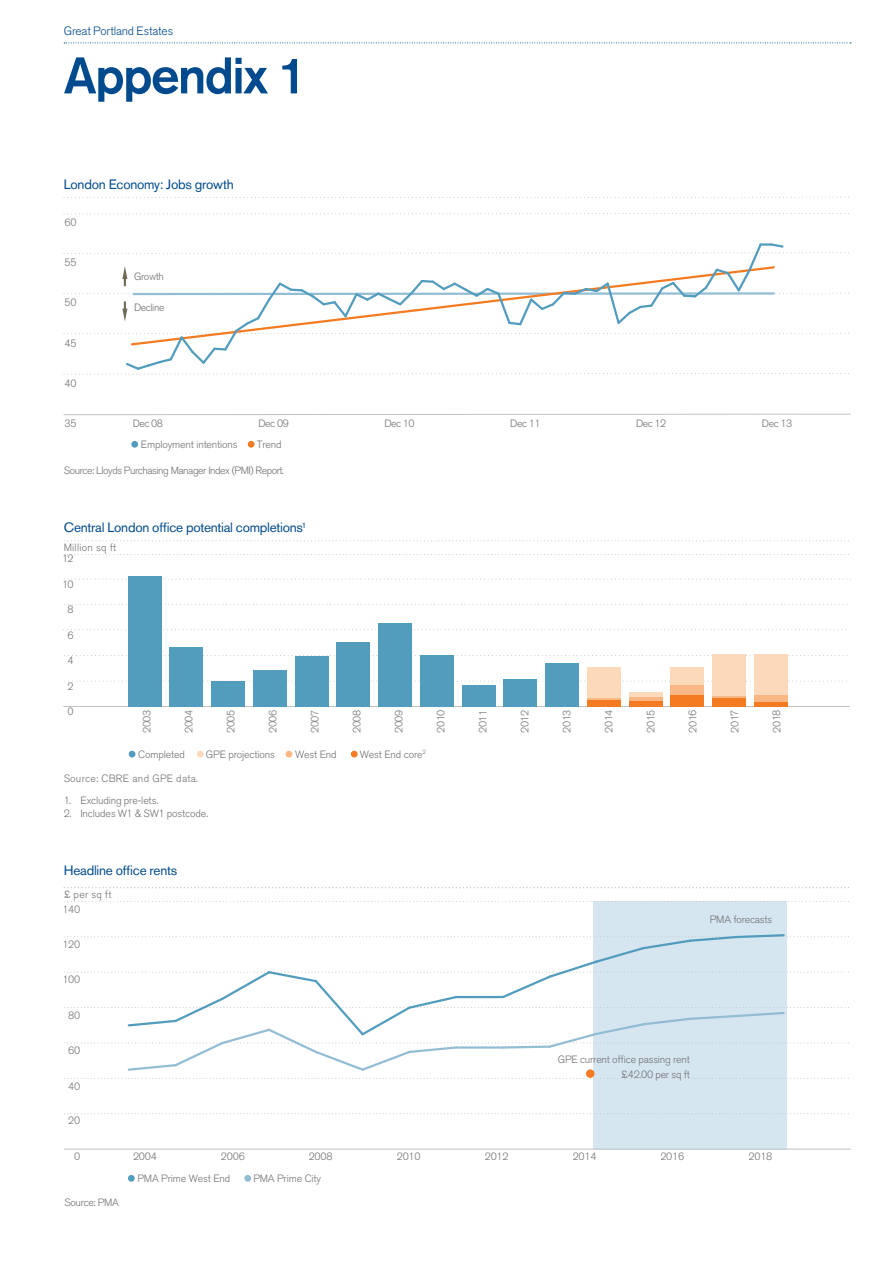
<style>
.page{position:relative;width:893px;height:1263px;background:#fff}
.page>*{position:absolute;margin:0;border:0;box-sizing:border-box;transform-origin:0 0}
.Heading_1_PageTitleL{font:500 51px "Akzidenz Grotesk BE";letter-spacing:-.035em;color:#004a8d}
.TableHeader_BAG_Regu{font:13.5px "Akzidenz Grotesk BE";letter-spacing:-.02em;color:#004a8d}
.t1{font:300 12px "Akzidenz Grotesk BE";letter-spacing:-.015em;color:#004a8d}
.t2{font:300 10.5px/15px "Akzidenz Grotesk BE";letter-spacing:-.02em;color:#717074;text-align:right}
.t3{font:300 10.5px "Akzidenz Grotesk BE";letter-spacing:-.045em;color:#717074}
.t4{font:300 10.5px "Akzidenz Grotesk BE";letter-spacing:.02em;color:#717074}
.t5{font:300 10.5px "Akzidenz Grotesk BE";letter-spacing:-.04em;color:#717074}
</style>
<div class="page">
<svg style="left:64px;top:43px;width:787px;height:1px"></svg>
<svg style="left:64px;top:213px;width:785px;height:2px"></svg>
<svg style="left:64px;top:196px;width:785px;height:2px"></svg>
<svg style="left:64px;top:413px;width:786px;height:2px"></svg>
<div style="left:248px;top:441px;width:6px;height:7px;background:#f47b21;border-radius:50%"></div>
<div style="left:131px;top:441px;width:7px;height:7px;background:#529cbe;border-radius:50%"></div>
<svg style="left:64px;top:243px;width:785px;height:132px"></svg>
<hr style="left:64px;top:706px;width:785px;height:1px;background:#c2c2c5">
<svg style="left:64px;top:579px;width:783px;height:1px"></svg>
<svg style="left:68px;top:604px;width:779px;height:1px"></svg>
<svg style="left:68px;top:655px;width:779px;height:1px"></svg>
<svg style="left:68px;top:681px;width:779px;height:1px"></svg>
<svg style="left:64px;top:554px;width:785px;height:1px"></svg>
<svg style="left:67px;top:629px;width:779px;height:1px"></svg>
<div style="left:128px;top:576px;width:33px;height:130px;background:#529cbe"></div>
<div style="left:170px;top:647px;width:33px;height:59px;background:#529cbe"></div>
<div style="left:211px;top:681px;width:34px;height:25px;background:#529cbe"></div>
<div style="left:253px;top:669px;width:34px;height:37px;background:#529cbe"></div>
<div style="left:295px;top:656px;width:33px;height:50px;background:#529cbe"></div>
<div style="left:337px;top:642px;width:33px;height:64px;background:#529cbe"></div>
<div style="left:378px;top:623px;width:34px;height:83px;background:#529cbe"></div>
<div style="left:420px;top:655px;width:33px;height:51px;background:#529cbe"></div>
<div style="left:462px;top:685px;width:33px;height:21px;background:#529cbe"></div>
<div style="left:504px;top:679px;width:33px;height:27px;background:#529cbe"></div>
<div style="left:545px;top:663px;width:34px;height:44px;background:#529cbe"></div>
<div style="left:587px;top:667px;width:33px;height:31px;background:#fdd9bb"></div>
<div style="left:629px;top:692px;width:33px;height:5px;background:#fdd9bb"></div>
<div style="left:712px;top:654px;width:34px;height:42px;background:#fdd9bb"></div>
<div style="left:754px;top:654px;width:33px;height:41px;background:#fdd9bb"></div>
<hr style="left:587px;top:698px;width:33px;height:2px;background:#fab783">
<hr style="left:629px;top:697px;width:33px;height:4px;background:#fab783">
<hr style="left:712px;top:696px;width:34px;height:2px;background:#fab783">
<div style="left:754px;top:695px;width:33px;height:7px;background:#fab783"></div>
<div style="left:587px;top:700px;width:33px;height:7px;background:#f47b21"></div>
<div style="left:629px;top:701px;width:33px;height:6px;background:#f47b21"></div>
<div style="left:712px;top:698px;width:34px;height:9px;background:#f47b21"></div>
<div style="left:754px;top:702px;width:33px;height:5px;background:#f47b21"></div>
<div style="left:670px;top:667px;width:34px;height:18px;background:#fdd9bb"></div>
<div style="left:670px;top:685px;width:34px;height:10px;background:#fab783"></div>
<div style="left:670px;top:695px;width:34px;height:12px;background:#f47b21"></div>
<svg style="left:64px;top:540px;width:785px;height:1px"></svg>
<svg style="left:129px;top:751px;width:6px;height:6px"></svg>
<div style="left:197px;top:751px;width:7px;height:6px;background:#fdd9bb;border-radius:50%"></div>
<svg style="left:286px;top:751px;width:6px;height:6px"></svg>
<div style="left:351px;top:751px;width:7px;height:6px;background:#f47b21;border-radius:50%"></div>
<div style="left:593px;top:901px;width:193px;height:248px;background:#d6e6f0"></div>
<hr style="left:64px;top:1149px;width:786px;height:1px;background:#c2c2c5">
<svg style="left:64px;top:1078px;width:785px;height:1px"></svg>
<svg style="left:64px;top:901px;width:785px;height:1px"></svg>
<svg style="left:64px;top:887px;width:785px;height:1px"></svg>
<svg style="left:64px;top:1113px;width:785px;height:1px"></svg>
<svg style="left:64px;top:933px;width:785px;height:139px"></svg>
<div style="left:128px;top:1175px;width:7px;height:7px;background:#529cbe;border-radius:50%"></div>
<div style="left:244px;top:1175px;width:7px;height:7px;background:#93bdd5;border-radius:50%"></div>
<div style="left:586px;top:1069px;width:8px;height:9px;background:#f47b21;border-radius:50%"></div>
<p class="t1" style="left:64px;top:24px;width:111px">Great Portland Estates</p>
<p class="Heading_1_PageTitleL" style="left:64px;top:44px;width:245px">Appendix 1</p>
<p class="TableHeader_BAG_Regu" style="left:64px;top:176px;width:171px">London Economy: Jobs growth</p>
<p class="t2" style="left:65px;top:215px;width:14px">60</p>
<p class="t2" style="left:65px;top:255px;width:14px">55</p>
<p class="t2" style="left:65px;top:296px;width:14px">50</p>
<p class="t2" style="left:65px;top:336px;width:14px">45</p>
<p class="t2" style="left:65px;top:376px;width:14px">40</p>
<p class="t2" style="left:134px;top:269px;width:31px">Growth</p>
<p class="t5" style="left:134px;top:302px;width:32px">Decline</p>
<p class="t2" style="left:133px;top:416px;width:32px">Dec 08</p>
<p class="t3" style="left:64px;top:464px;width:222px">Source: Lloyds Purchasing Manager Index (PMI) Report.</p>
<p class="t2" style="left:65px;top:416px;width:14px">35</p>
<p class="t2" style="left:259px;top:416px;width:32px">Dec 09</p>
<p class="t2" style="left:384px;top:416px;width:32px">Dec 10</p>
<p class="t2" style="left:510px;top:416px;width:32px">Dec 11</p>
<p class="t2" style="left:636px;top:416px;width:32px">Dec 12</p>
<p class="t2" style="left:762px;top:416px;width:32px">Dec 13</p>
<p class="t2" style="left:141px;top:437px;width:98px">Employment intentions</p>
<p class="t2" style="left:257px;top:437px;width:26px">Trend</p>
<p class="TableHeader_BAG_Regu" style="left:64px;top:519px;width:244px">Central London office potential completions<sup>1</sup></p>
<p class="t4" style="left:64px;top:542px;width:54px">Million sq ft</p>
<p class="t2" style="left:62px;top:551px;width:13px">12</p>
<p class="t2" style="left:62px;top:577px;width:13px">10</p>
<p class="t2" style="left:67px;top:602px;width:8px">8</p>
<p class="t2" style="left:67px;top:628px;width:8px">6</p>
<p class="t2" style="left:67px;top:653px;width:8px">4</p>
<p class="t2" style="left:67px;top:679px;width:8px">2</p>
<p class="t2" style="left:67px;top:704px;width:8px">0</p>
<p class="t2" style="left:140px;top:733px;width:25px;rotate:-90deg">2003</p>
<p class="t2" style="left:182px;top:733px;width:25px;rotate:-90deg">2004</p>
<p class="t2" style="left:224px;top:733px;width:25px;rotate:-90deg">2005</p>
<p class="t2" style="left:266px;top:733px;width:25px;rotate:-90deg">2006</p>
<p class="t2" style="left:308px;top:733px;width:25px;rotate:-90deg">2007</p>
<p class="t2" style="left:350px;top:733px;width:25px;rotate:-90deg">2008</p>
<p class="t2" style="left:392px;top:733px;width:25px;rotate:-90deg">2009</p>
<p class="t2" style="left:434px;top:733px;width:25px;rotate:-90deg">2010</p>
<p class="t2" style="left:476px;top:733px;width:25px;rotate:-90deg">2011</p>
<p class="t2" style="left:517px;top:733px;width:25px;rotate:-90deg">2012</p>
<p class="t2" style="left:559px;top:733px;width:25px;rotate:-90deg">2013</p>
<p class="t2" style="left:601px;top:733px;width:25px;rotate:-90deg">2014</p>
<p class="t2" style="left:643px;top:733px;width:25px;rotate:-90deg">2015</p>
<p class="t2" style="left:685px;top:733px;width:25px;rotate:-90deg">2016</p>
<p class="t2" style="left:727px;top:733px;width:25px;rotate:-90deg">2017</p>
<p class="t2" style="left:769px;top:733px;width:25px;rotate:-90deg">2018</p>
<p class="t2" style="left:138px;top:747px;width:48px">Completed</p>
<p class="t2" style="left:206px;top:747px;width:71px">GPE projections</p>
<p class="t2" style="left:295px;top:747px;width:43px">West End</p>
<p class="t2" style="left:360px;top:747px;width:68px">West End core<sup>2</sup></p>
<p class="t4" style="left:64px;top:773px;width:136px">Source: CBRE and GPE data.</p>
<p class="t2" style="left:64px;top:793px;width:96px">1. Excluding pre-lets.</p>
<p class="t2" style="left:64px;top:806px;width:146px">2. Includes W1 &amp; SW1 postcode.</p>
<p class="TableHeader_BAG_Regu" style="left:64px;top:863px;width:115px">Headline office rents</p>
<p class="t2" style="left:64px;top:887px;width:49px">£ per sq ft</p>
<p class="t2" style="left:62px;top:902px;width:19px">140</p>
<p class="t2" style="left:62px;top:937px;width:19px">120</p>
<p class="t2" style="left:62px;top:972px;width:19px">100</p>
<p class="t2" style="left:68px;top:1008px;width:14px">80</p>
<p class="t2" style="left:68px;top:1043px;width:14px">60</p>
<p class="t2" style="left:68px;top:1079px;width:14px">40</p>
<p class="t2" style="left:68px;top:1113px;width:14px">20</p>
<p class="t2" style="left:710px;top:912px;width:64px">PMA forecasts</p>
<p class="t2" style="left:558px;top:1052px;width:133px">GPE current office passing rent £42.00 per sq ft</p>
<p class="t2" style="left:74px;top:1149px;width:8px">0</p>
<p class="t2" style="left:133px;top:1149px;width:25px">2004</p>
<p class="t2" style="left:221px;top:1149px;width:25px">2006</p>
<p class="t2" style="left:309px;top:1149px;width:25px">2008</p>
<p class="t2" style="left:397px;top:1149px;width:25px">2010</p>
<p class="t2" style="left:485px;top:1149px;width:25px">2012</p>
<p class="t2" style="left:573px;top:1149px;width:25px">2014</p>
<p class="t2" style="left:660px;top:1149px;width:25px">2016</p>
<p class="t2" style="left:748px;top:1149px;width:25px">2018</p>
<p class="t2" style="left:64px;top:1195px;width:56px">Source: PMA</p>
<p class="t2" style="left:137px;top:1171px;width:94px">PMA Prime West End</p>
<p class="t2" style="left:253px;top:1171px;width:69px">PMA Prime City</p>
</div>
